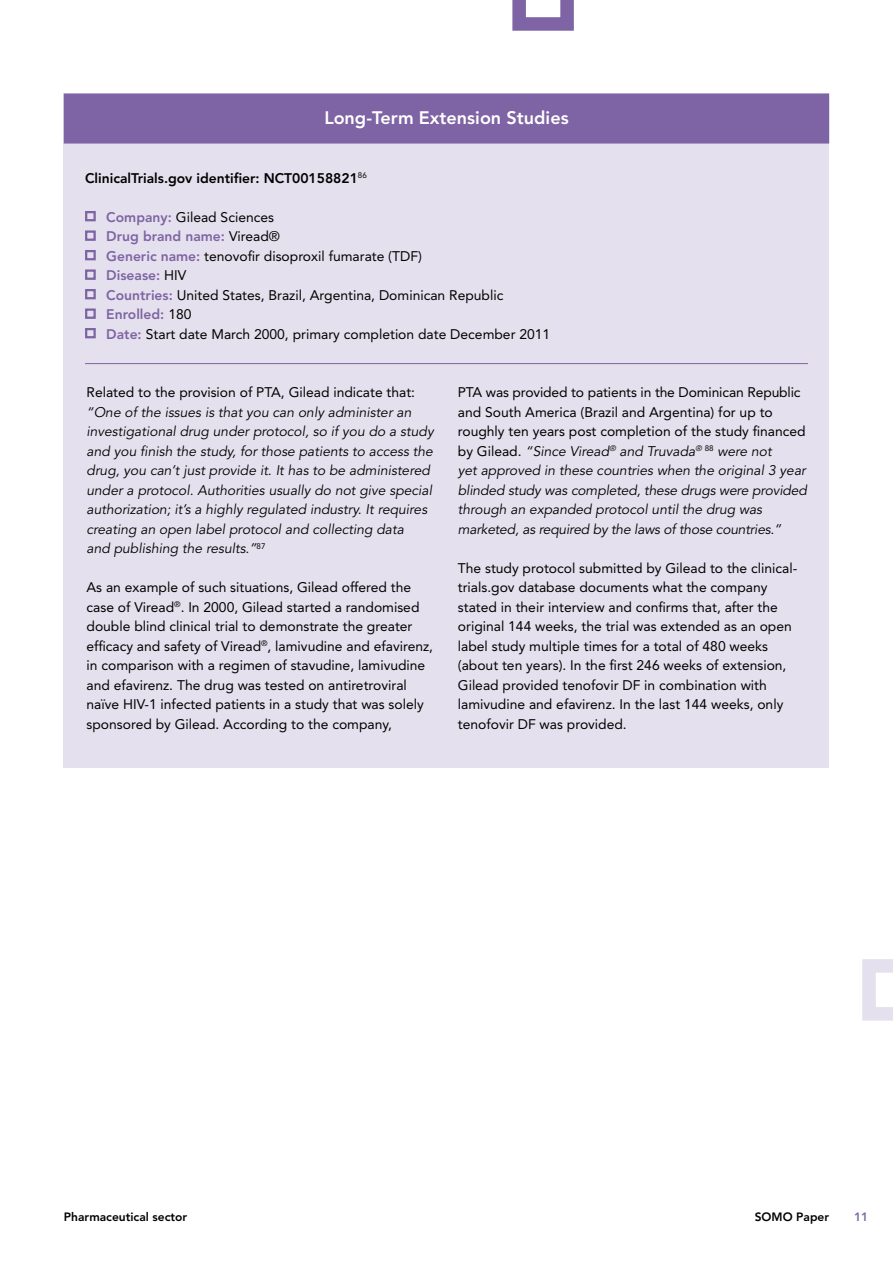
<style>
.page{position:relative;width:893px;height:1263px;background:#fff}
.page>*{position:absolute;margin:0;border:0;box-sizing:border-box;transform-origin:0 0}
.t1{font:800 18px "Avenir LT Std";color:#fff}
.t2{font:13.8px/19.5px "Avenir LT Std";color:#000}
.t3{font:italic 13.8px/19.5px "Avenir LT Std";color:#000}
.t4{font:800 13.8px "Avenir LT Std";color:#000}
.t5{font:800 12px "Avenir LT Std";color:#000}
.t6{font:800 12px "Avenir LT Std";color:#7e64a4}
.s1{font-weight:800;color:#7e64a4}
.s2{font-style:normal}
</style>
<div class="page">
<svg style="left:862px;top:959px;width:31px;height:61px"></svg>
<svg style="left:512px;top:0;width:62px;height:31px"></svg>
<div style="left:64px;top:94px;width:765px;height:674px;background:#e5e0ed"></div>
<hr style="left:85px;top:363px;width:723px;height:1px;background:#7e64a4">
<div style="left:85px;top:211px;width:11px;height:10px;border:2px solid #7e64a4"></div>
<div style="left:85px;top:230px;width:11px;height:11px;border:2px solid #7e64a4"></div>
<div style="left:85px;top:250px;width:11px;height:10px;border:2px solid #7e64a4"></div>
<div style="left:85px;top:269px;width:11px;height:11px;border:2px solid #7e64a4"></div>
<div style="left:85px;top:289px;width:11px;height:10px;border:2px solid #7e64a4"></div>
<div style="left:85px;top:308px;width:11px;height:11px;border:2px solid #7e64a4"></div>
<div style="left:85px;top:328px;width:11px;height:10px;border:2px solid #7e64a4"></div>
<div style="left:65px;top:94px;width:763px;height:49px;background:#7e64a4"></div>
<div style="left:64px;top:94px;width:765px;height:50px;border:2px solid #7e64a4"></div>
<h1 class="t1" style="left:324px;top:107px;width:246px">Long-Term Extension Studies</h1>
<p class="t4" style="left:85px;top:170px;width:283px">ClinicalTrials.gov identifier: NCT00158821<sup>86</sup></p>
<p class="t2" style="left:106px;top:207px;width:445px"><span class="s1">Company:</span> Gilead Sciences<br><span class="s1">Drug brand name:</span> Viread®<br><span class="s1">Generic name:</span> tenovofir disoproxil fumarate (TDF)<br><span class="s1">Disease:</span> HIV<br><span class="s1">Countries:</span> United States, Brazil, Argentina, Dominican Republic <span class="s1">Enrolled:</span> 180<br><span class="s1">Date:</span> Start date March 2000, primary completion date December 2011</p>
<p class="t2" style="left:87px;top:383px;width:330px">Related to the provision of PTA, Gilead indicate that:</p>
<p class="t3" style="left:87px;top:402px;width:349px">“One of the issues is that you can only administer an investigational drug under protocol, so if you do a study and you finish the study, for those patients to access the drug, you can’t just provide it. It has to be administered under a protocol. Authorities usually do not give special authorization; it’s a highly regulated industry. It requires creating an open label protocol and collecting data<br>and publishing the results.”<sup>87</sup></p>
<p class="t2" style="left:87px;top:578px;width:348px">As an example of such situations, Gilead offered the case of Viread<sup>®</sup>. In 2000, Gilead started a randomised double blind clinical trial to demonstrate the greater efficacy and safety of Viread<sup>®</sup>, lamivudine and efavirenz, in comparison with a regimen of stavudine, lamivudine and efavirenz. The drug was tested on antiretroviral naïve HIV-1 infected patients in a study that was solely sponsored by Gilead. According to the company,</p>
<p class="t3" style="left:458px;top:383px;width:351px"><span class="s2">PTA was provided to patients in the Dominican Republic and South America (Brazil and Argentina) for up to roughly ten years post completion of the study financed by Gilead.</span> “Since Viread<sup>®</sup> and Truvada<sup>®</sup> <sup>88</sup> were not<br>yet approved in these countries when the original 3 year blinded study was completed, these drugs were provided through an expanded protocol until the drug was marketed, as required by the laws of those countries.”</p>
<p class="t2" style="left:458px;top:558px;width:341px">The study protocol submitted by Gilead to the clinical&shy;trials.gov database documents what the company stated in their interview and confirms that, after the original 144 weeks, the trial was extended as an open label study multiple times for a total of 480 weeks (about ten years). In the first 246 weeks of extension, Gilead provided tenofovir DF in combination with lamivudine and efavirenz. In the last 144 weeks, only tenofovir DF was provided.</p>
<p class="t5" style="left:64px;top:1210px;width:125px">Pharmaceutical sector</p>
<p class="t5" style="left:755px;top:1210px;width:76px">SOMO Paper</p>
<p class="t6" style="left:854px;top:1210px;width:16px">11</p>
</div>
